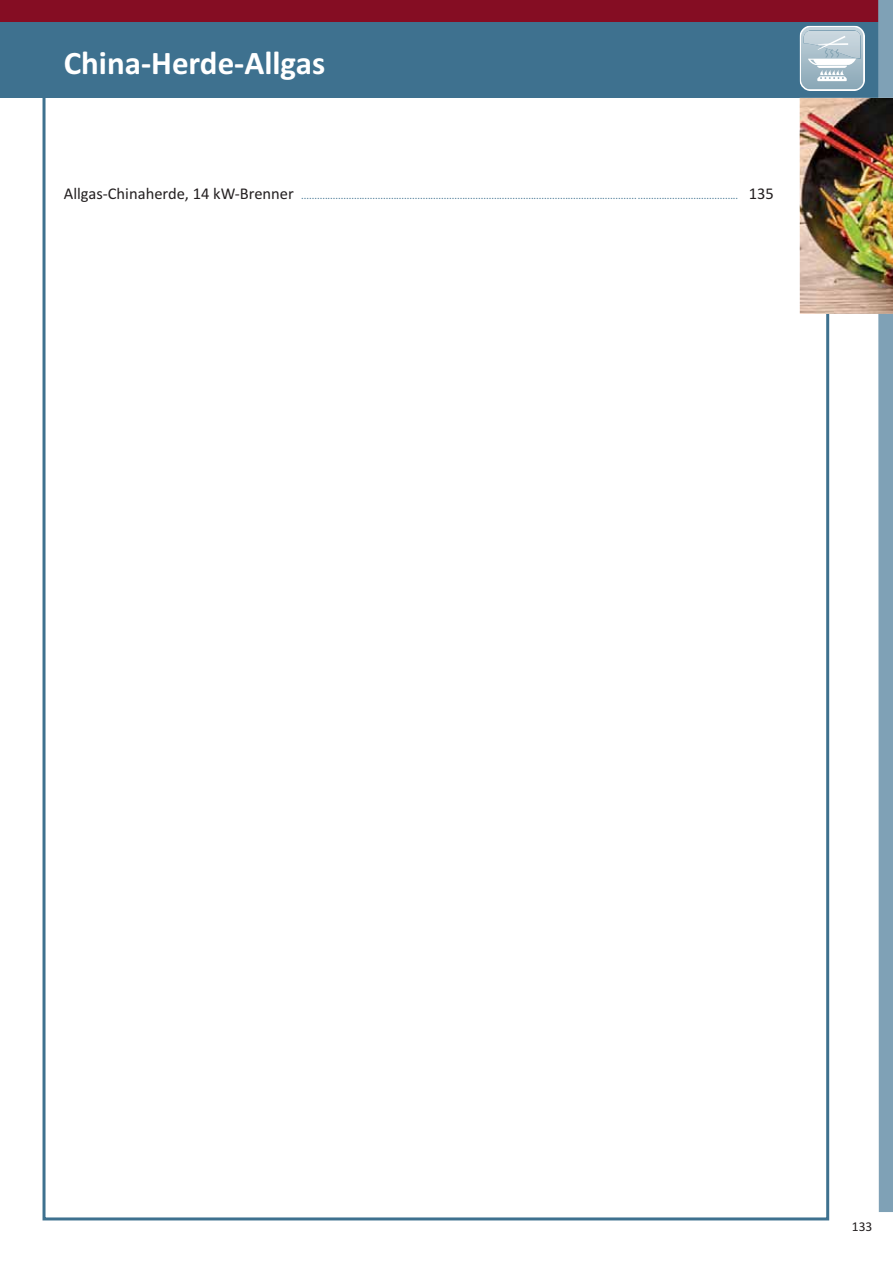
<style>
.page{position:relative;width:893px;height:1263px;background:#fff}
.page>*{position:absolute;margin:0;border:0;box-sizing:border-box;transform-origin:0 0}
.t1{font:700 33px "Calibri";color:#fff}
.t2{font:13.5px "Calibri";color:#231f20}
.t3{font:10.5px "Calibri";color:#3e718f}
.s1{font-size:16.5px;color:#231f20}
</style>
<div class="page">
<div style="left:0;top:21px;width:893px;height:77px;background:#3e718f"></div>
<div style="left:0;top:0;width:893px;height:21px;background:#850d23"></div>
<svg style="left:799px;top:26px;width:66px;height:65px;background:#b8cad3"></svg>
<svg style="left:878px;top:0;width:15px;height:1212px;background:#8caabd"></svg>
<img style="left:800px;top:98px;width:93px;height:216px">
<h1 class="t1" style="left:64px;top:51px;width:263px">China‐Herde‐Allgas</h1>
<p class="t3" style="left:64px;top:192px;width:712px"><span class="s1">Allgas‐Chinaherde, 14 kW‐Brenner</span> ..................................................................................................................................................................... <span class="s1">135</span></p>
<p class="t2" style="left:852px;top:1221px;width:22px">133</p>
</div>
